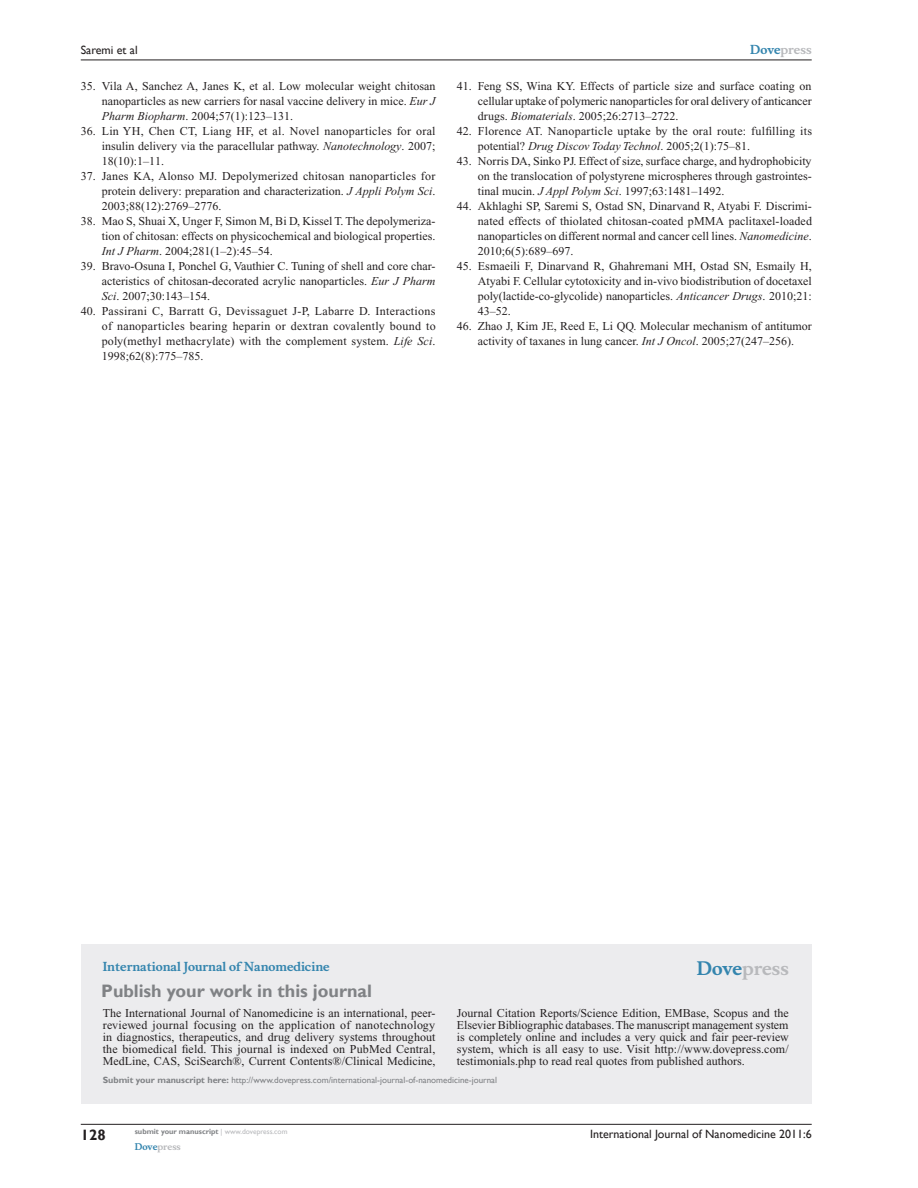
<style>
.page{position:relative;width:918px;height:1188px;background:#fff}
.page>*{position:absolute;margin:0;border:0;box-sizing:border-box;transform-origin:0 0}
.t1{font:700 18px "Gill Sans";color:#808285}
.t2{font:700 18px "Musee";color:#b8b9bc}
.t3{font:700 15px "Gill Sans";color:#231f20}
.t4{font:12px/15px "Times New Roman";color:#231f20;text-align:justify}
.t5{font:12px/15px "Times New Roman";letter-spacing:.02em;color:#231f20}
.t6{font:12px "Gill Sans";color:#231f20}
.t7{font:700 12px "Musee";color:#3485ae}
.t8{font:700 12px "Musee";color:#b8b9bc}
.t9{font:9px "Gill Sans";color:#808285}
.t10{font:700 9px "Musee";color:#b8b9bc}
.t11{font:700 7.5px "Gill Sans";color:#808285}
.s1{font-style:italic}
.s2{color:#3485ae}
.s3{font-weight:700}
.s4{font-weight:400;color:#b8b9bc}
</style>
<div class="page">
<div style="left:81px;top:944px;width:731px;height:159px;background:#ececee"></div>
<hr style="left:81px;top:1124px;width:731px;height:1px;background:#231f20">
<hr style="left:81px;top:60px;width:731px;height:1px;background:#231f20">
<p class="t6" style="left:81px;top:43px;width:58px">Saremi et al</p>
<p class="t4" style="left:102px;top:79px;width:335px;text-indent:-21px">35. Vila A, Sanchez A, Janes K, et al. Low molecular weight chitosan nanoparticles as new carriers for nasal vaccine delivery in mice. <span class="s1">Eur J Pharm Biopharm</span>. 2004;57(1):123–131.</p>
<p class="t4" style="left:102px;top:124px;width:335px;text-indent:-21px">36. Lin YH, Chen CT, Liang HF, et al. Novel nanoparticles for oral insulin delivery via the paracellular pathway. <span class="s1">Nanotechnology</span>. 2007; 18(10):1–11.</p>
<p class="t4" style="left:102px;top:169px;width:335px;text-indent:-21px">37. Janes KA, Alonso MJ. Depolymerized chitosan nanoparticles for protein delivery: preparation and characterization. <span class="s1">J Appli Polym Sci</span>.<br>2003;88(12):2769–2776.</p>
<p class="t4" style="left:102px;top:214px;width:335px;text-indent:-21px">38. Mao S, Shuai X, Unger F, Simon M, Bi D, Kissel T. The depolymeriza&shy;tion of chitosan: effects on physicochemical and biological properties.<br><span class="s1">Int J Pharm</span>. 2004;281(1–2):45–54.</p>
<p class="t4" style="left:102px;top:259px;width:335px;text-indent:-21px">39. Bravo-Osuna I, Ponchel G, Vauthier C. Tuning of shell and core char&shy;acteristics of chitosan-decorated acrylic nanoparticles. <span class="s1">Eur J Pharm Sci</span>. 2007;30:143–154.</p>
<p class="t4" style="left:102px;top:304px;width:336px;text-indent:-21px">40. Passirani C, Barratt G, Devissaguet J-P, Labarre D. Interactions of nanoparticles bearing heparin or dextran covalently bound to poly(methyl methacrylate) with the complement system. <span class="s1">Life Sci</span>.<br>1998;62(8):775–785.</p>
<p class="t8" style="left:750px;top:43px;width:63px"><span class="s2">Dove</span>press</p>
<p class="t4" style="left:478px;top:79px;width:335px;text-indent:-21px">41. Feng SS, Wina KY. Effects of particle size and surface coating on cellular uptake of polymeric nanoparticles for oral delivery of anticancer drugs. <span class="s1">Biomaterials</span>. 2005;26:2713–2722.</p>
<p class="t5" style="left:478px;top:124px;width:336px;text-indent:-21px">42. Florence AT. Nanoparticle uptake by the oral route: fulfilling its potential? <span class="s1">Drug Discov Today Technol</span>. 2005;2(1):75–81.</p>
<p class="t4" style="left:478px;top:154px;width:335px;text-indent:-21px">43. Norris DA, Sinko PJ. Effect of size, surface charge, and hydrophobicity on the translocation of polystyrene microspheres through gastrointes&shy;tinal mucin. <span class="s1">J Appl Polym Sci</span>. 1997;63:1481–1492.</p>
<p class="t4" style="left:478px;top:199px;width:336px;text-indent:-21px">44. Akhlaghi SP, Saremi S, Ostad SN, Dinarvand R, Atyabi F. Discrimi&shy;nated effects of thiolated chitosan-coated pMMA paclitaxel-loaded nanoparticles on different normal and cancer cell lines. <span class="s1">Nanomedicine</span>.<br>2010;6(5):689–697.</p>
<p class="t4" style="left:478px;top:259px;width:335px;text-indent:-21px">45. Esmaeili F, Dinarvand R, Ghahremani MH, Ostad SN, Esmaily H, Atyabi F. Cellular cytotoxicity and in-vivo biodistribution of docetaxel poly(lactide-co-glycolide) nanoparticles. <span class="s1">Anticancer Drugs</span>. 2010;21:<br>43–52.</p>
<p class="t4" style="left:457px;top:319px;width:356px;text-align:center">46. Zhao J, Kim JE, Reed E, Li QQ. Molecular mechanism of antitumor activity of taxanes in lung cancer. <span class="s1">Int J Oncol</span>. 2005;27(247–256).</p>
<p class="t7" style="left:103px;top:959px;width:228px">International Journal of Nanomedicine</p>
<h1 class="t1" style="left:101px;top:980px;width:272px">Publish your work in this journal</h1>
<h1 class="t2" style="left:697px;top:958px;width:94px"><span class="s2">Dove</span>press</h1>
<p class="t4" style="left:103px;top:1007px;width:334px;line-height:12px">The International Journal of Nanomedicine is an international, peer&shy;reviewed journal focusing on the application of nanotechnology in diagnostics, therapeutics, and drug delivery systems throughout the biomedical field. This journal is indexed on PubMed Central, MedLine, CAS, SciSearch®, Current Contents®/Clinical Medicine,</p>
<p class="t4" style="left:457px;top:1007px;width:333px;line-height:12px">Journal Citation Reports/Science Edition, EMBase, Scopus and the Elsevier Bibliographic databases. The manuscript management system is completely online and includes a very quick and fair peer-review system, which is all easy to use. Visit http://www.dovepress.com/ testimonials.php to read real quotes from published authors.</p>
<p class="t9" style="left:103px;top:1075px;width:396px"><span class="s3">Submit your manuscript here:</span> http://www.dovepress.com/international-journal-of-nanomedicine-journal</p>
<p class="t3" style="left:81px;top:1126px;width:26px">128</p>
<p class="t11" style="left:135px;top:1127px;width:154px">submit your manuscript <span class="s4">| www.dovepress.com</span></p>
<p class="t10" style="left:135px;top:1141px;width:48px"><span class="s2">Dove</span>press</p>
<p class="t6" style="left:590px;top:1127px;width:223px">International Journal of Nanomedicine 2011:6</p>
</div>
